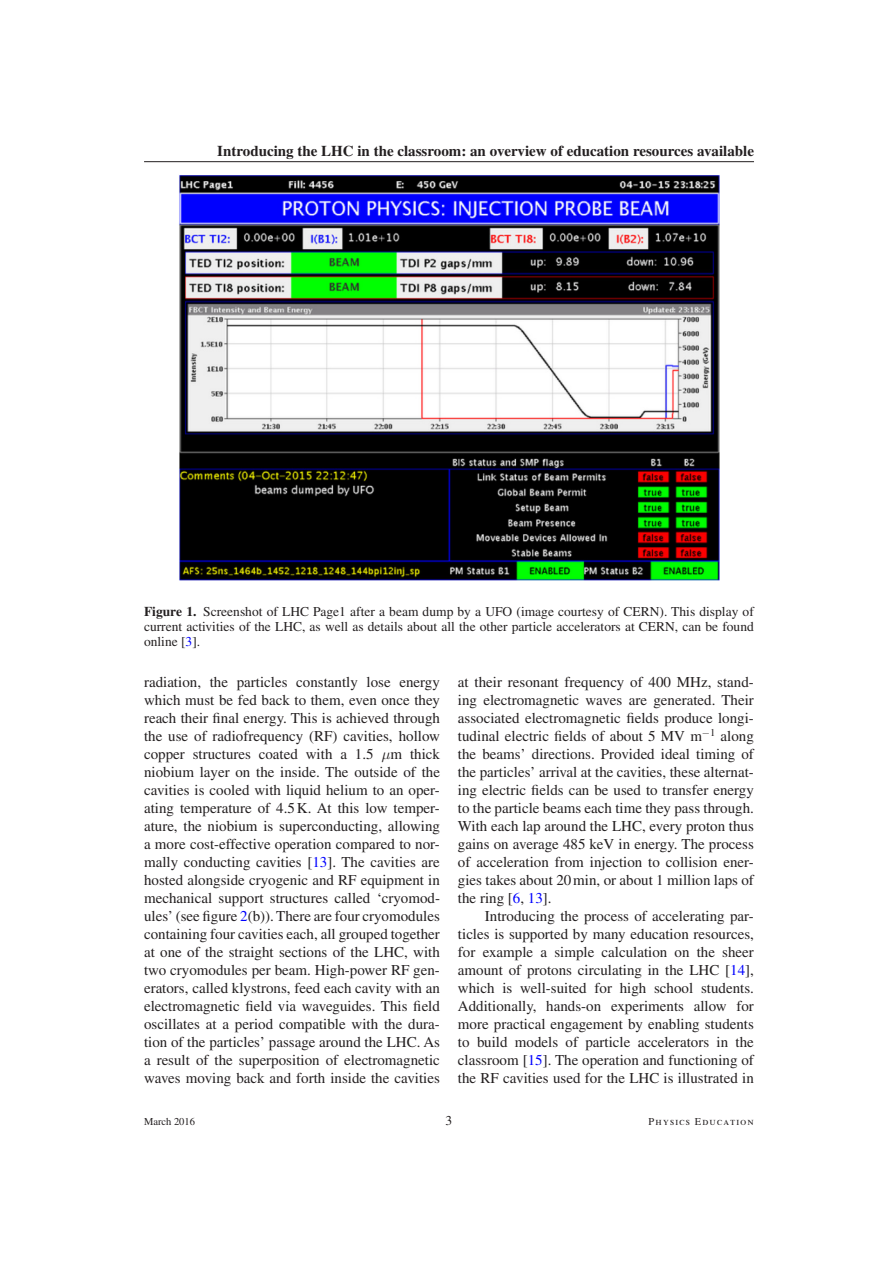
<style>
.page{position:relative;width:893px;height:1263px;background:#fff}
.page>*{position:absolute;margin:0;border:0;box-sizing:border-box;transform-origin:0 0}
.t1{font:15px/18px "Times LT Std";color:#231f20;text-align:justify}
.t2{font:700 15px "Times LT Std";color:#231f20}
.t3{font:13.5px/15px "Times LT Std";color:#231f20;text-align:justify}
.t4{font:10.5px "Times LT Std";letter-spacing:.11em;color:#231f20}
.t5{font:10.5px "Times LT Std";color:#231f20}
.s1{font-weight:700}
.s2{color:#00f}
.s3{font-family:"STIX General"}
</style>
<div class="page">
<hr style="left:144px;top:161px;width:610px;height:1px;background:#231f20">
<img style="left:179px;top:175px;width:541px;height:406px">
<p class="t2" style="left:217px;top:142px;width:538px">Introducing the LHC in the classroom: an overview of education resources available</p>
<p class="t3" style="left:144px;top:604px;width:611px"><span class="s1">Figure 1.</span> Screenshot of LHC Page1 after a beam dump by a UFO (image courtesy of CERN). This display of current activities of the LHC, as well as details about all the other particle accelerators at CERN, can be found online [<span class="s2">3</span>].</p>
<p class="t1" style="left:144px;top:673px;width:297px">radiation, the particles constantly lose energy which must be fed back to them, even once they reach their final energy. This is achieved through the use of radiofrequency (RF) cavities, hollow copper structures coated with a 1.5 m thick niobium layer on the inside. The outside of the cavities is cooled with liquid helium to an oper&shy;ating temperature of 4.5K. At this low temper&shy;ature, the niobium is superconducting, allowing a more cost-effective operation compared to nor&shy;mally conducting cavities [<span class="s2">13</span>]. The cavities are hosted alongside cryogenic and RF equipment in mechanical support structures called <span class="s3">‘</span>cryomod&shy;ules<span class="s3">’</span> (see figure <span class="s2">2</span>(b)). There are four cryomodules containing four cavities each, all grouped together at one of the straight sections of the LHC, with two cryomodules per beam. High-power RF gen&shy;erators, called klystrons, feed each cavity with an electromagnetic field via waveguides. This field oscillates at a period compatible with the dura&shy;tion of the particles<span class="s3">’</span> passage around the LHC. As a result of the superposition of electromagnetic waves moving back and forth inside the cavities</p>
<p class="t1" style="left:458px;top:673px;width:297px">at their resonant frequency of 400 MHz, stand&shy;ing electromagnetic waves are generated. Their associated electromagnetic fields produce longi&shy;tudinal electric fields of about 5 MV m−<sup>1</sup> along the beams<span class="s3">’</span> directions. Provided ideal timing of the particles<span class="s3">’</span> arrival at the cavities, these alternat&shy;ing electric fields can be used to transfer energy to the particle beams each time they pass through.<br>With each lap around the LHC, every proton thus gains on average 485 keV in energy. The process of acceleration from injection to collision ener&shy;gies takes about 20min, or about 1 million laps of the ring [<span class="s2">6</span>, <span class="s2">13</span>].</p>
<p class="t1" style="left:458px;top:907px;width:297px;text-indent:27px">Introducing the process of accelerating par&shy;ticles is supported by many education resources, for example a simple calculation on the sheer amount of protons circulating in the LHC [<span class="s2">14</span>], which is well-suited for high school students.<br>Additionally, hands-on experiments allow for more practical engagement by enabling students to build models of particle accelerators in the classroom [<span class="s2">15</span>]. The operation and functioning of the RF cavities used for the LHC is illustrated in</p>
<p class="t5" style="left:144px;top:1116px;width:53px">March 2016</p>
<p class="t3" style="left:446px;top:1113px;width:8px">3</p>
<p class="t4" style="left:649px;top:1116px;width:107px">Physics Education</p>
</div>
